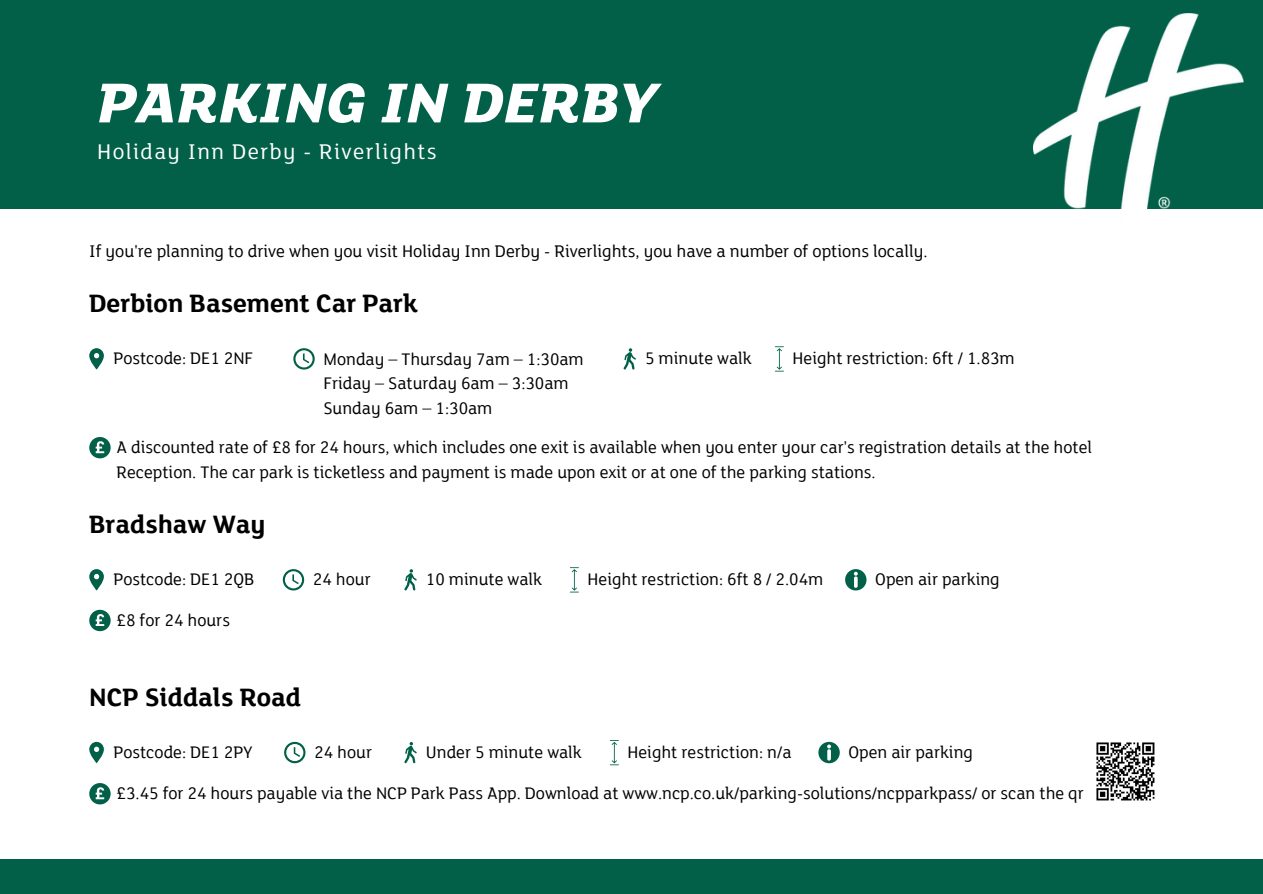
<style>
.page{position:relative;width:1263px;height:894px;background:#fff}
.page>*{position:absolute;margin:0;border:0;box-sizing:border-box;transform-origin:0 0}
.t1{font:italic 800 61.05px "FS Lola Web";color:#fff}
.t2{font:700 27px "FS Lola Web";color:#000}
.t3{font:23.1px "FS Lola";letter-spacing:.06em;color:#fff}
.t4{font:18.15px "FS Lola Web";color:#000}
.t5{font:18px/24.8px "FS Lola Web";color:#000}
</style>
<div class="page">
<div style="left:0;top:0;width:1262px;height:209px;background:#026048"></div>
<img style="left:1033px;top:14px;width:210px;height:195px">
<div style="left:0;top:859px;width:1262px;height:34px;background:#026048"></div>
<svg style="left:89px;top:609px;width:22px;height:22px"></svg>
<svg style="left:89px;top:348px;width:15px;height:21px"></svg>
<svg style="left:293px;top:348px;width:22px;height:21px"></svg>
<svg style="left:624px;top:348px;width:12px;height:21px"></svg>
<svg style="left:775px;top:346px;width:9px;height:25px"></svg>
<svg style="left:89px;top:437px;width:22px;height:21px"></svg>
<svg style="left:89px;top:569px;width:15px;height:21px"></svg>
<svg style="left:283px;top:569px;width:21px;height:21px"></svg>
<svg style="left:404px;top:569px;width:13px;height:21px"></svg>
<svg style="left:570px;top:567px;width:9px;height:25px"></svg>
<svg style="left:845px;top:569px;width:21px;height:21px"></svg>
<svg style="left:89px;top:783px;width:22px;height:21px"></svg>
<img style="left:1096px;top:742px;width:59px;height:59px">
<svg style="left:89px;top:741px;width:15px;height:22px"></svg>
<svg style="left:284px;top:741px;width:21px;height:22px"></svg>
<svg style="left:404px;top:742px;width:13px;height:21px"></svg>
<svg style="left:610px;top:740px;width:9px;height:25px"></svg>
<svg style="left:818px;top:741px;width:22px;height:22px"></svg>
<h1 class="t1" style="left:97px;top:70px;width:560px">PARKING IN DERBY</h1>
<p class="t3" style="left:97px;top:142px;width:341px">Holiday Inn Derby - Riverlights</p>
<p class="t4" style="left:89px;top:242px;width:840px">If you're planning to drive when you visit Holiday Inn Derby - Riverlights, you have a number of options locally.</p>
<h2 class="t2" style="left:89px;top:289px;width:330px">Derbion Basement Car Park</h2>
<p class="t5" style="left:114px;top:346px;width:141px">Postcode: DE1 2NF</p>
<p class="t5" style="left:323px;top:347px;width:262px">Monday – Thursday 7am – 1:30am<br>Friday – Saturday 6am – 3:30am<br>Sunday 6am – 1:30am</p>
<p class="t5" style="left:645px;top:346px;width:108px">5 minute walk</p>
<p class="t5" style="left:793px;top:346px;width:224px">Height restriction: 6ft / 1.83m</p>
<p class="t5" style="left:117px;top:435px;width:977px">A discounted rate of £8 for 24 hours, which includes one exit is available when you enter your car's registration details at the hotel<br>Reception. The car park is ticketless and payment is made upon exit or at one of the parking stations.</p>
<h2 class="t2" style="left:89px;top:510px;width:178px">Bradshaw Way</h2>
<p class="t5" style="left:114px;top:567px;width:142px">Postcode: DE1 2QB</p>
<p class="t5" style="left:313px;top:567px;width:59px">24 hour</p>
<p class="t5" style="left:426px;top:567px;width:118px">10 minute walk</p>
<p class="t5" style="left:588px;top:567px;width:237px">Height restriction: 6ft 8 / 2.04m</p>
<p class="t5" style="left:875px;top:567px;width:126px">Open air parking</p>
<p class="t5" style="left:117px;top:608px;width:115px">£8 for 24 hours</p>
<h2 class="t2" style="left:89px;top:682px;width:213px">NCP Siddals Road</h2>
<p class="t5" style="left:114px;top:740px;width:141px">Postcode: DE1 2PY</p>
<p class="t5" style="left:314px;top:740px;width:59px">24 hour</p>
<p class="t5" style="left:426px;top:740px;width:157px">Under 5 minute walk</p>
<p class="t5" style="left:627px;top:740px;width:165px">Height restriction: n/a</p>
<p class="t5" style="left:848px;top:740px;width:126px">Open air parking</p>
<p class="t5" style="left:117px;top:781px;width:969px">£3.45 for 24 hours payable via the NCP Park Pass App. Download at www.ncp.co.uk/parking-solutions/ncpparkpass/ or scan the qr</p>
</div>
